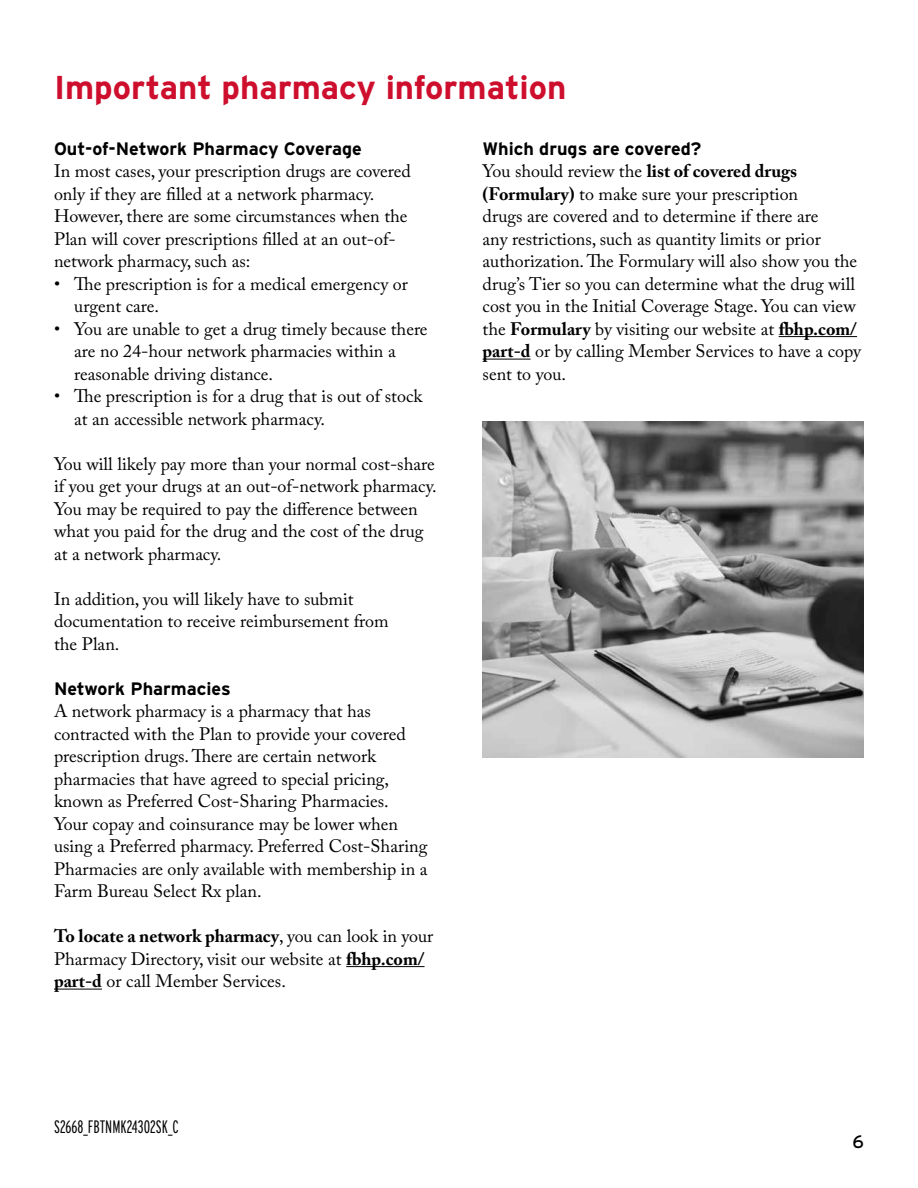
<style>
.page{position:relative;width:918px;height:1188px;background:#fff}
.page>*{position:absolute;margin:0;border:0;box-sizing:border-box;transform-origin:0 0}
.t1{font:700 33px "Interstate";color:#ce0e2d}
.t2{font:18px/22.5px "Adobe Caslon Pro";color:#000}
.t3{font:700 18px "Interstate";color:#000}
.t4{font:300 18px "Interstate Compressed";color:#000}
.t5{font:18px "Interstate";color:#000}
.s1{font-weight:700}
</style>
<div class="page">
<hr style="left:346px;top:966px;width:79px;height:1px;background:#000">
<hr style="left:54px;top:989px;width:48px;height:1px;background:#000">
<hr style="left:779px;top:336px;width:78px;height:1px;background:#000">
<hr style="left:483px;top:359px;width:48px;height:1px;background:#000">
<img style="left:483px;top:421px;width:381px;height:336px">
<h1 class="t1" style="left:54px;top:69px;width:514px">Important pharmacy information</h1>
<p class="t3" style="left:54px;top:138px;width:310px">Out-of-Network Pharmacy Coverage</p>
<p class="t2" style="left:54px;top:160px;width:358px">In most cases, your prescription drugs are covered only if they are filled at a network pharmacy.<br>However, there are some circumstances when the Plan will cover prescriptions filled at an out-of&shy;network pharmacy, such as:</p>
<p class="t2" style="left:74px;top:272px;width:335px;text-indent:-20px">• The prescription is for a medical emergency or urgent care.</p>
<p class="t2" style="left:74px;top:317px;width:355px;text-indent:-20px">• You are unable to get a drug timely because there are no 24-hour network pharmacies within a reasonable driving distance.</p>
<p class="t2" style="left:74px;top:385px;width:350px;text-indent:-20px">• The prescription is for a drug that is out of stock at an accessible network pharmacy.</p>
<p class="t2" style="left:54px;top:452px;width:384px">You will likely pay more than your normal cost-share if you get your drugs at an out-of-network pharmacy.<br>You may be required to pay the difference between what you paid for the drug and the cost of the drug at a network pharmacy.</p>
<p class="t2" style="left:54px;top:587px;width:336px">In addition, you will likely have to submit documentation to receive reimbursement from the Plan.</p>
<p class="t3" style="left:54px;top:678px;width:178px">Network Pharmacies</p>
<p class="t2" style="left:54px;top:700px;width:375px">A network pharmacy is a pharmacy that has contracted with the Plan to provide your covered prescription drugs. There are certain network pharmacies that have agreed to special pricing, known as Preferred Cost-Sharing Pharmacies.<br>Your copay and coinsurance may be lower when using a Preferred pharmacy. Preferred Cost-Sharing Pharmacies are only available with membership in a Farm Bureau Select Rx plan.</p>
<p class="t2" style="left:54px;top:925px;width:381px"><span class="s1">To locate a network pharmacy</span>, you can look in your<br>Pharmacy Directory, visit our website at <span class="s1">fbhp.com/ part-d</span> or call Member Services.</p>
<p class="t3" style="left:483px;top:138px;width:220px">Which drugs are covered?</p>
<p class="t2" style="left:483px;top:160px;width:380px">You should review the <span class="s1">list of covered drugs (Formulary)</span> to make sure your prescription<br>drugs are covered and to determine if there are<br>any restrictions, such as quantity limits or prior authorization. The Formulary will also show you the drug’s Tier so you can determine what the drug will cost you in the Initial Coverage Stage. You can view the <span class="s1">Formulary</span> by visiting our website at <span class="s1">fbhp.com/ part-d</span> or by calling Member Services to have a copy sent to you.</p>
<p class="t4" style="left:54px;top:1117px;width:126px">S2668_FBTNMK24302SK_C</p>
<p class="t5" style="left:853px;top:1132px;width:13px">6</p>
</div>
